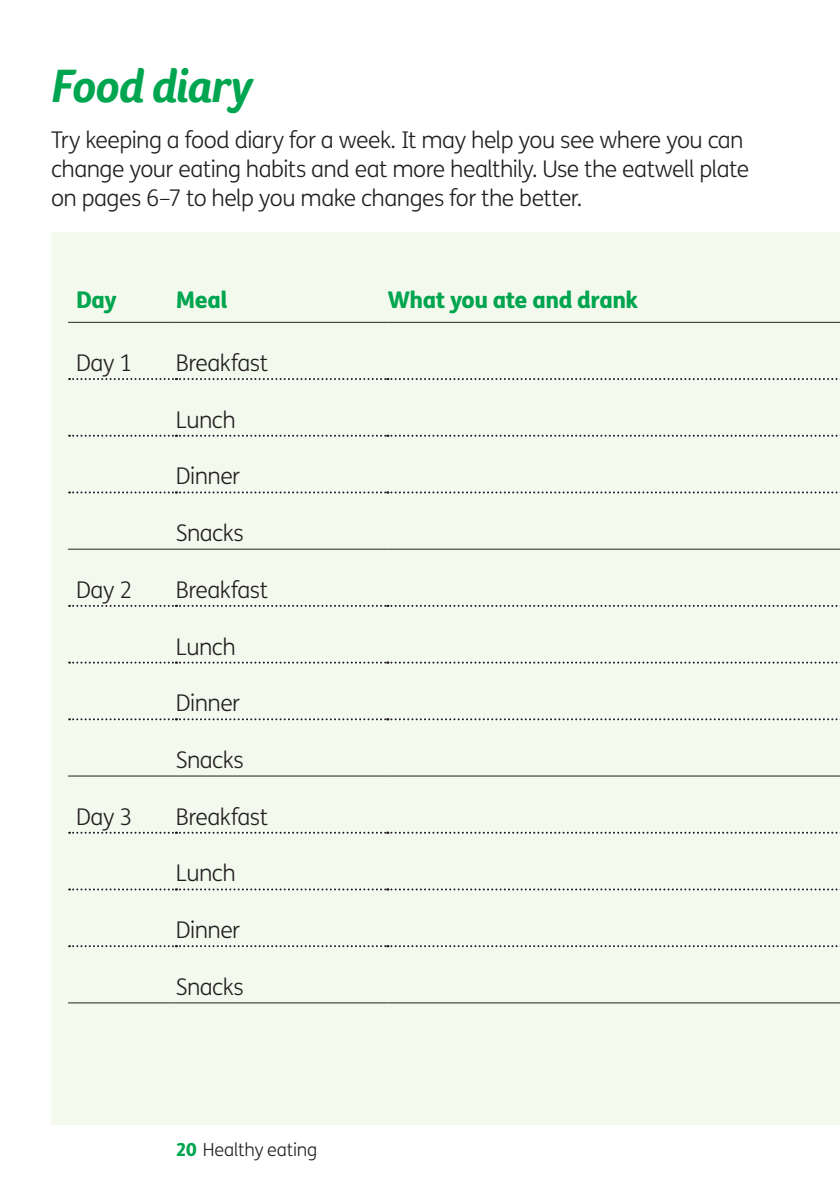
<style>
.page{position:relative;width:840px;height:1191px;background:#fff}
.page>*{position:absolute;margin:0;border:0;box-sizing:border-box;transform-origin:0 0}
.t1{font:italic 700 48px "Foco Age UK";letter-spacing:-.03em;color:#00a54f}
.t2{font:300 23px/29px "FS Me";letter-spacing:-.025em;color:#231f20}
.t3{font:800 23px "FS Me";letter-spacing:-.02em;color:#00a54f}
.t4{font:300 18px "FS Me";letter-spacing:-.01em;color:#231f20}
.s1{font-weight:800;color:#00a54f}
</style>
<div class="page">
<div style="left:51px;top:232px;width:788px;height:892px;background:#f4f9ed"></div>
<svg style="left:69px;top:378px;width:771px;height:2px;background:#aba9aa"></svg>
<svg style="left:69px;top:435px;width:771px;height:2px"></svg>
<svg style="left:69px;top:491px;width:771px;height:2px"></svg>
<svg style="left:69px;top:605px;width:771px;height:2px"></svg>
<svg style="left:69px;top:661px;width:771px;height:2px"></svg>
<svg style="left:69px;top:718px;width:771px;height:2px"></svg>
<svg style="left:69px;top:831px;width:771px;height:2px"></svg>
<svg style="left:69px;top:888px;width:771px;height:2px"></svg>
<svg style="left:69px;top:945px;width:771px;height:2px"></svg>
<hr style="left:68px;top:775px;width:108px;height:1px;background:#231f20">
<hr style="left:176px;top:775px;width:211px;height:1px;background:#231f20">
<hr style="left:387px;top:775px;width:452px;height:1px;background:#231f20">
<hr style="left:68px;top:548px;width:108px;height:1px;background:#231f20">
<hr style="left:176px;top:548px;width:211px;height:1px;background:#231f20">
<hr style="left:387px;top:548px;width:452px;height:1px;background:#231f20">
<hr style="left:68px;top:322px;width:108px;height:1px;background:#231f20">
<hr style="left:176px;top:322px;width:211px;height:1px;background:#231f20">
<hr style="left:387px;top:322px;width:452px;height:1px;background:#231f20">
<hr style="left:68px;top:1002px;width:108px;height:1px;background:#231f20">
<hr style="left:176px;top:1002px;width:211px;height:1px;background:#231f20">
<hr style="left:387px;top:1002px;width:452px;height:1px;background:#231f20">
<h1 class="t1" style="left:51px;top:58px;width:203px">Food diary</h1>
<p class="t2" style="left:51px;top:125px;width:699px">Try keeping a food diary for a week. It may help you see where you can change your eating habits and eat more healthily. Use the eatwell plate on pages 6–7 to help you make changes for the better.</p>
<p class="t3" style="left:76px;top:281px;width:42px">Day</p>
<p class="t3" style="left:176px;top:281px;width:53px">Meal</p>
<p class="t3" style="left:387px;top:281px;width:252px">What you ate and drank</p>
<p class="t2" style="left:76px;top:348px;width:58px">Day 1</p>
<p class="t2" style="left:176px;top:348px;width:94px">Breakfast</p>
<p class="t2" style="left:176px;top:404px;width:61px">Lunch</p>
<p class="t2" style="left:176px;top:461px;width:66px">Dinner</p>
<p class="t2" style="left:176px;top:518px;width:69px">Snacks</p>
<p class="t2" style="left:76px;top:574px;width:58px">Day 2</p>
<p class="t2" style="left:176px;top:574px;width:94px">Breakfast</p>
<p class="t2" style="left:176px;top:631px;width:61px">Lunch</p>
<p class="t2" style="left:176px;top:688px;width:66px">Dinner</p>
<p class="t2" style="left:176px;top:745px;width:69px">Snacks</p>
<p class="t2" style="left:76px;top:801px;width:58px">Day 3</p>
<p class="t2" style="left:176px;top:801px;width:94px">Breakfast</p>
<p class="t2" style="left:176px;top:858px;width:61px">Lunch</p>
<p class="t2" style="left:176px;top:915px;width:66px">Dinner</p>
<p class="t2" style="left:176px;top:971px;width:69px">Snacks</p>
<p class="t4" style="left:176px;top:1137px;width:143px"><span class="s1">20</span> Healthy eating</p>
</div>
